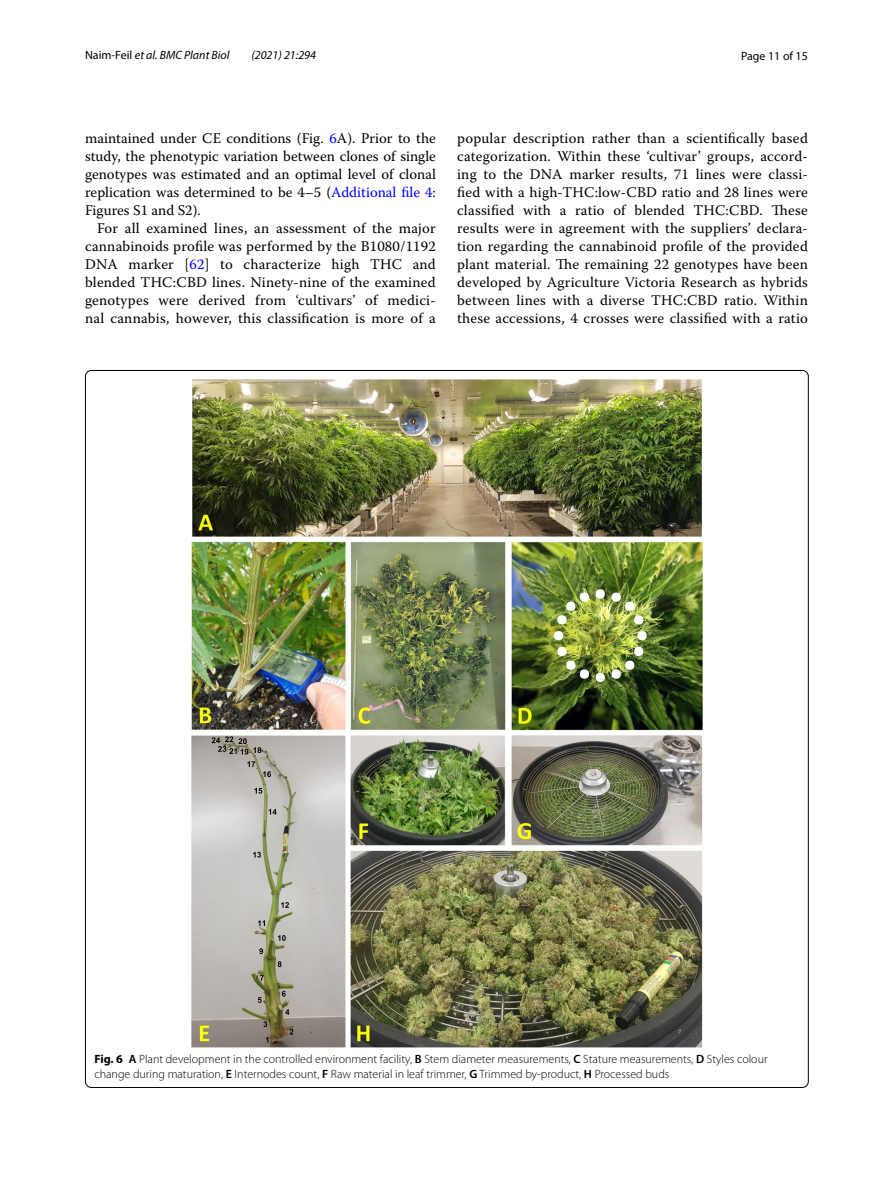
<style>
.page{position:relative;width:893px;height:1187px;background:#fff}
.page>*{position:absolute;margin:0;border:0;box-sizing:border-box;transform-origin:0 0}
.t1{font:14.7px/18px "Warnock Pro";letter-spacing:.015em;color:#000;text-align:justify}
.t2{font:300 12px/15px "Myriad Pro";color:#000}
.t3{font:italic 12px "Myriad Pro";color:#000}
.t4{font:12px "Myriad Pro";color:#000}
.s1{font-style:normal}
.s2{color:#00f}
.s3{font-weight:700}
.s4{font-weight:600}
</style>
<div class="page">
<img style="left:192px;top:379px;width:510px;height:668px">
<img style="left:554px;top:589px;width:93px;height:93px">
<svg style="left:263px;top:1021px;width:4px;height:5px"></svg>
<svg style="left:289px;top:1028px;width:4px;height:6px"></svg>
<svg style="left:266px;top:1036px;width:2px;height:6px"></svg>
<svg style="left:285px;top:1009px;width:4px;height:5px"></svg>
<svg style="left:282px;top:990px;width:4px;height:6px"></svg>
<svg style="left:258px;top:997px;width:4px;height:5px"></svg>
<svg style="left:260px;top:975px;width:4px;height:5px"></svg>
<svg style="left:278px;top:961px;width:3px;height:6px"></svg>
<svg style="left:278px;top:935px;width:8px;height:5px"></svg>
<svg style="left:259px;top:948px;width:4px;height:6px"></svg>
<svg style="left:258px;top:920px;width:7px;height:5px"></svg>
<svg style="left:281px;top:902px;width:8px;height:5px"></svg>
<svg style="left:253px;top:851px;width:8px;height:6px"></svg>
<svg style="left:269px;top:808px;width:8px;height:6px"></svg>
<svg style="left:254px;top:787px;width:8px;height:6px"></svg>
<svg style="left:263px;top:771px;width:8px;height:6px"></svg>
<svg style="left:247px;top:761px;width:8px;height:6px"></svg>
<svg style="left:212px;top:736px;width:49px;height:18px"></svg>
<p class="t3" style="left:85px;top:48px;width:146px"><span class="s1">Naim‑Feil</span> et al. BMC Plant Biol</p>
<p class="t3" style="left:251px;top:48px;width:66px">(2021) 21:294</p>
<p class="t4" style="left:741px;top:48px;width:68px">Page 11 of 15</p>
<p class="t1" style="left:85px;top:128px;width:352px">maintained under CE conditions (Fig. <span class="s2">6</span>A). Prior to the study, the phenotypic variation between clones of single genotypes was estimated and an optimal level of clonal replication was determined to be 4–5 (<span class="s2">Additional file 4</span>:<br>Figures S1 and S2).</p>
<p class="t1" style="left:85px;top:218px;width:352px;text-indent:12px">For all examined lines, an assessment of the major cannabinoids profile was performed by the B1080/1192<br>DNA marker [<span class="s2">62</span>] to characterize high THC and blended THC:CBD lines. Ninety-nine of the examined genotypes were derived from ‘cultivars’ of medici&shy;nal cannabis, however, this classification is more of a</p>
<p class="t1" style="left:457px;top:128px;width:352px">popular description rather than a scientifically based categorization. Within these ‘cultivar’ groups, accord&shy;ing to the DNA marker results, 71 lines were classi&shy;fied with a high-THC:low-CBD ratio and 28 lines were classified with a ratio of blended THC:CBD. These results were in agreement with the suppliers’ declara&shy;tion regarding the cannabinoid profile of the provided plant material. The remaining 22 genotypes have been developed by Agriculture Victoria Research as hybrids between lines with a diverse THC:CBD ratio. Within these accessions, 4 crosses were classified with a ratio</p>
<p class="t2" style="left:94px;top:1051px;width:675px"><span class="s3">Fig. 6</span> <span class="s4">A</span> Plant development in the controlled environment facility, <span class="s4">B</span> Stem diameter measurements, <span class="s4">C</span> Stature measurements, <span class="s4">D</span> Styles colour change during maturation, <span class="s4">E</span> Internodes count, <span class="s4">F</span> Raw material in leaf trimmer, <span class="s4">G</span> Trimmed by-product, <span class="s4">H</span> Processed buds</p>
</div>
